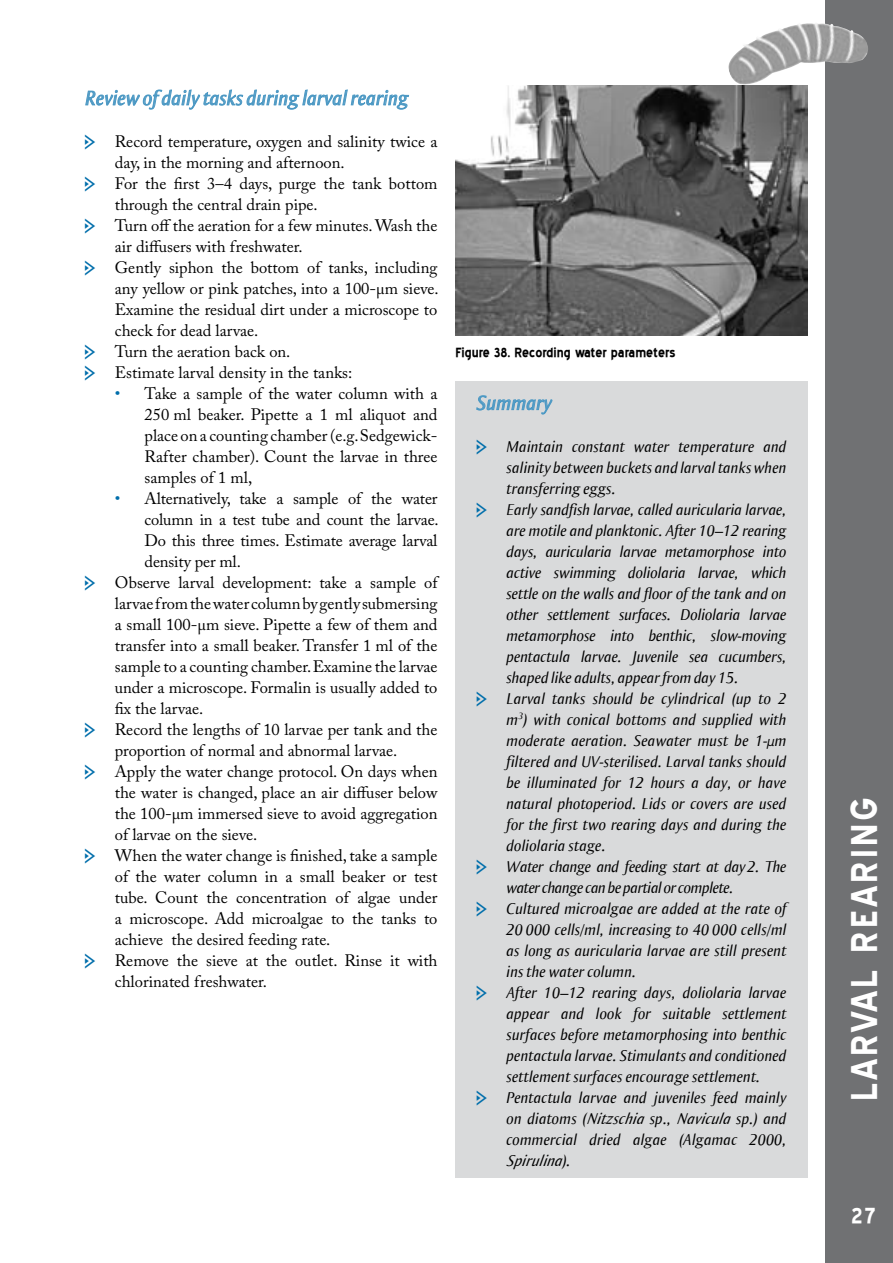
<style>
.page{position:relative;width:893px;height:1263px;background:#fff}
.page>*{position:absolute;margin:0;border:0;box-sizing:border-box;transform-origin:0 0}
.t1{font:700 45px "Blue Highway";letter-spacing:.07em;color:#fff}
.t2{font:700 27px "Blue Highway";color:#fff}
.t3{font:italic 21px "Ogirema";color:#4d99c4}
.t4{font:16.5px/21px "Adobe Caslon Pro";color:#000}
.t5{font:italic 16.5px/21px "Ogirema";color:#000}
.t6{font:700 16.5px "Blue Highway";color:#000}
.t7{font:16.5px/21px "Pointers";color:#006eab}
.t8{font:16.5px "Adobe Caslon Pro";color:#006eab}
.s1{font-size:13.5px}
</style>
<div class="page">
<div style="left:825px;top:0;width:68px;height:1263px;background:#707173"></div>
<img style="left:728px;top:23px;width:140px;height:62px">
<svg style="left:85px;top:89px;width:324px;height:21px"></svg>
<div style="left:455px;top:381px;width:353px;height:797px;background:#d9dadb"></div>
<svg style="left:476px;top:395px;width:77px;height:20px"></svg>
<img style="left:455px;top:85px;width:353px;height:251px">
<p class="t3" style="left:85px;top:85px;width:325px">Review of daily tasks during larval rearing</p>
<p class="t4" style="left:115px;top:131px;width:325px">Record temperature, oxygen and salinity twice a day, in the morning and afternoon.<br>For the first 3–4 days, purge the tank bottom through the central drain pipe.<br>Turn off the aeration for a few minutes. Wash the air diffusers with freshwater.<br>Gently siphon the bottom of tanks, including any yellow or pink patches, into a 100-µm sieve.<br>Examine the residual dirt under a microscope to check for dead larvae.<br>Turn the aeration back on.<br>Estimate larval density in the tanks:</p>
<p class="t4" style="left:145px;top:383px;width:294px">Take a sample of the water column with a</p>
<p class="t4" style="left:145px;top:404px;width:294px">250 ml beaker. Pipette a 1 ml aliquot and</p>
<p class="t4" style="left:145px;top:425px;width:294px">place on a counting chamber (e.g. Sedgewick-</p>
<p class="t4" style="left:145px;top:446px;width:294px">Rafter chamber). Count the larvae in three</p>
<p class="t4" style="left:145px;top:467px;width:109px">samples of 1 ml,</p>
<p class="t4" style="left:145px;top:488px;width:294px">Alternatively, take a sample of the water</p>
<p class="t4" style="left:145px;top:509px;width:296px">column in a test tube and count the larvae.</p>
<p class="t4" style="left:145px;top:530px;width:294px">Do this three times. Estimate average larval</p>
<p class="t4" style="left:145px;top:551px;width:98px">density per ml.</p>
<p class="t4" style="left:115px;top:572px;width:324px">Observe larval development: take a sample of</p>
<p class="t4" style="left:115px;top:593px;width:324px">larvae from the water column by gently submersing</p>
<p class="t4" style="left:115px;top:614px;width:324px">a small 100-µm sieve. Pipette a few of them and</p>
<p class="t4" style="left:115px;top:635px;width:324px">transfer into a small beaker. Transfer 1 ml of the</p>
<p class="t4" style="left:115px;top:656px;width:324px">sample to a counting chamber. Examine the larvae</p>
<p class="t4" style="left:115px;top:677px;width:324px">under a microscope. Formalin is usually added to</p>
<p class="t4" style="left:115px;top:698px;width:90px">fix the larvae.</p>
<p class="t4" style="left:115px;top:719px;width:324px">Record the lengths of 10 larvae per tank and the</p>
<p class="t4" style="left:115px;top:740px;width:284px">proportion of normal and abnormal larvae.</p>
<p class="t4" style="left:115px;top:761px;width:324px">Apply the water change protocol. On days when</p>
<p class="t4" style="left:115px;top:782px;width:324px">the water is changed, place an air diffuser below</p>
<p class="t4" style="left:115px;top:803px;width:324px">the 100-µm immersed sieve to avoid aggregation</p>
<p class="t4" style="left:115px;top:824px;width:144px">of larvae on the sieve.</p>
<p class="t4" style="left:115px;top:845px;width:324px">When the water change is finished, take a sample</p>
<p class="t4" style="left:115px;top:866px;width:324px">of the water column in a small beaker or test</p>
<p class="t4" style="left:115px;top:887px;width:324px">tube. Count the concentration of algae under</p>
<p class="t4" style="left:115px;top:908px;width:324px">a microscope. Add microalgae to the tanks to</p>
<p class="t4" style="left:115px;top:929px;width:217px">achieve the desired feeding rate.</p>
<p class="t4" style="left:115px;top:950px;width:324px">Remove the sieve at the outlet. Rinse it with</p>
<p class="t4" style="left:115px;top:971px;width:154px">chlorinated freshwater.</p>
<p class="t7" style="left:85px;top:132px;width:14px">h</p>
<p class="t7" style="left:85px;top:174px;width:14px">h</p>
<p class="t7" style="left:85px;top:216px;width:14px">h</p>
<p class="t7" style="left:85px;top:258px;width:14px">h</p>
<p class="t7" style="left:85px;top:342px;width:14px">h h</p>
<p class="t8" style="left:115px;top:384px;width:7px">•</p>
<p class="t8" style="left:115px;top:489px;width:7px">•</p>
<p class="t7" style="left:85px;top:573px;width:14px">h</p>
<p class="t7" style="left:85px;top:720px;width:14px">h</p>
<p class="t7" style="left:85px;top:762px;width:14px">h</p>
<p class="t7" style="left:85px;top:846px;width:14px">h</p>
<p class="t7" style="left:85px;top:951px;width:14px">h</p>
<p class="t6" style="left:455px;top:345px;width:222px">Figure 38. Recording water parameters</p>
<p class="t3" style="left:477px;top:390px;width:77px">Summary</p>
<p class="t5" style="left:506px;top:435px;width:282px">Maintain constant water temperature and salinity between buckets and larval tanks when transferring eggs.<br>Early sandfish larvae, called auricularia larvae, are motile and planktonic. After 10–12 rearing days, auricularia larvae metamorphose into active swimming doliolaria larvae, which settle on the walls and floor of the tank and on other settlement surfaces. Doliolaria larvae metamorphose into benthic, slow-moving pentactula larvae. Juvenile sea cucumbers, shaped like adults, appear from day 15.<br>Larval tanks should be cylindrical (up to 2 m<sup>3</sup>) with conical bottoms and supplied with moderate aeration. Seawater must be 1-<span class="s1">µ</span>m filtered and UV-sterilised. Larval tanks should be illuminated for 12 hours a day, or have natural photoperiod. Lids or covers are used for the first two rearing days and during the doliolaria stage.<br>Water change and feeding start at day2. The water change can be partial or complete.<br>Cultured microalgae are added at the rate of 20 000 cells/ml, increasing to 40 000 cells/ml as long as auricularia larvae are still present ins the water column.<br>After 10–12 rearing days, doliolaria larvae appear and look for suitable settlement surfaces before metamorphosing into benthic pentactula larvae. Stimulants and conditioned settlement surfaces encourage settlement.<br>Pentactula larvae and juveniles feed mainly on diatoms (Nitzschia sp., Navicula sp.) and commercial dried algae (Algamac 2000, Sp irulina) .</p>
<p class="t7" style="left:477px;top:437px;width:14px">h</p>
<p class="t7" style="left:477px;top:500px;width:14px">h</p>
<p class="t7" style="left:477px;top:689px;width:14px">h</p>
<p class="t7" style="left:477px;top:857px;width:14px">h</p>
<p class="t7" style="left:477px;top:899px;width:14px">h</p>
<p class="t7" style="left:477px;top:983px;width:14px">h</p>
<p class="t7" style="left:477px;top:1088px;width:14px">h</p>
<h1 class="t1" style="left:843px;top:1101px;width:306px;rotate:-90deg">LARVAL REARING</h1>
<h2 class="t2" style="left:851px;top:1203px;width:24px">27</h2>
</div>
